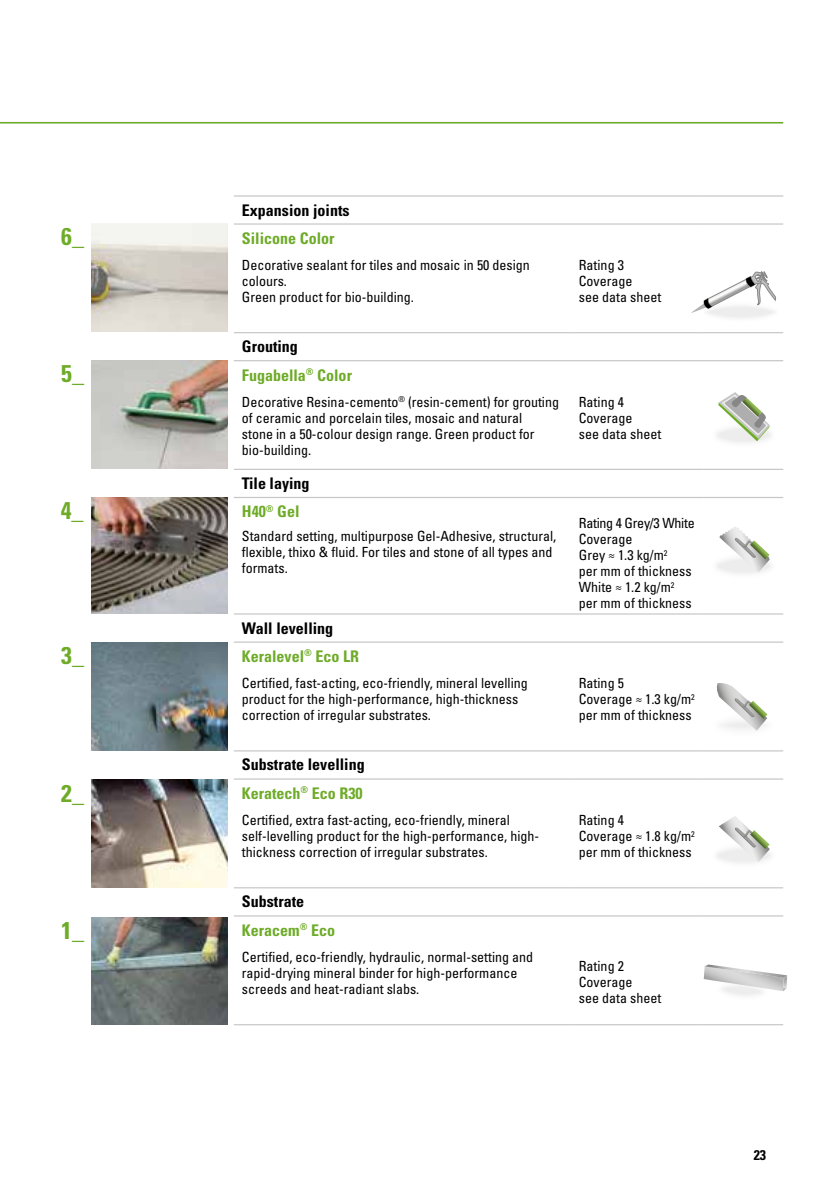
<style>
.page{position:relative;width:840px;height:1191px;background:#fff}
.page>*{position:absolute;margin:0;border:0;box-sizing:border-box;transform-origin:0 0}
.t1{font:700 condensed 24.2px "Univers LT Std";color:#6eab28}
.t2{font:700 condensed 16px/28.2px "Univers LT Std";color:#6eab28}
.t3{font:700 condensed 16px/28px "Univers LT Std";color:#000}
.t4{font:condensed 14px/16px "Univers LT Std";color:#000}
.t5{font:700 condensed 14px "Univers LT Std";color:#000}
.s1{color:#000}
.s2{color:#6eab28}
</style>
<div class="page">
<hr style="left:0;top:122px;width:782px;height:2px;background:#6eab28">
<hr style="left:234px;top:195px;width:336px;height:2px;background:#c6c6c6">
<hr style="left:570px;top:195px;width:133px;height:2px;background:#c6c6c6">
<hr style="left:703px;top:195px;width:79px;height:2px;background:#c6c6c6">
<hr style="left:234px;top:223px;width:336px;height:2px;background:#c6c6c6">
<hr style="left:570px;top:223px;width:133px;height:2px;background:#c6c6c6">
<hr style="left:703px;top:223px;width:79px;height:2px;background:#c6c6c6">
<hr style="left:234px;top:332px;width:336px;height:1px;background:#c6c6c6">
<hr style="left:234px;top:360px;width:336px;height:1px;background:#c6c6c6">
<hr style="left:570px;top:332px;width:133px;height:1px;background:#c6c6c6">
<hr style="left:570px;top:360px;width:133px;height:1px;background:#c6c6c6">
<hr style="left:703px;top:332px;width:79px;height:1px;background:#c6c6c6">
<hr style="left:703px;top:360px;width:79px;height:1px;background:#c6c6c6">
<hr style="left:234px;top:497px;width:336px;height:1px;background:#c6c6c6">
<hr style="left:570px;top:497px;width:133px;height:1px;background:#c6c6c6">
<hr style="left:234px;top:469px;width:336px;height:1px;background:#c6c6c6">
<hr style="left:570px;top:469px;width:133px;height:1px;background:#c6c6c6">
<hr style="left:703px;top:469px;width:79px;height:1px;background:#c6c6c6">
<hr style="left:703px;top:497px;width:79px;height:1px;background:#c6c6c6">
<hr style="left:234px;top:613px;width:336px;height:1px;background:#c6c6c6">
<hr style="left:234px;top:641px;width:336px;height:1px;background:#c6c6c6">
<hr style="left:570px;top:641px;width:133px;height:1px;background:#c6c6c6">
<hr style="left:703px;top:641px;width:79px;height:1px;background:#c6c6c6">
<hr style="left:234px;top:750px;width:336px;height:1px;background:#c6c6c6">
<hr style="left:234px;top:778px;width:336px;height:1px;background:#c6c6c6">
<hr style="left:570px;top:778px;width:133px;height:1px;background:#c6c6c6">
<hr style="left:703px;top:778px;width:79px;height:1px;background:#c6c6c6">
<hr style="left:234px;top:887px;width:336px;height:1px;background:#c6c6c6">
<hr style="left:234px;top:915px;width:336px;height:1px;background:#c6c6c6">
<hr style="left:570px;top:915px;width:133px;height:1px;background:#c6c6c6">
<hr style="left:703px;top:915px;width:79px;height:1px;background:#c6c6c6">
<hr style="left:570px;top:613px;width:133px;height:1px;background:#c6c6c6">
<hr style="left:570px;top:750px;width:133px;height:1px;background:#c6c6c6">
<hr style="left:570px;top:887px;width:133px;height:1px;background:#c6c6c6">
<hr style="left:703px;top:613px;width:79px;height:1px;background:#c6c6c6">
<hr style="left:703px;top:750px;width:79px;height:1px;background:#c6c6c6">
<hr style="left:703px;top:887px;width:79px;height:1px;background:#c6c6c6">
<hr style="left:234px;top:1024px;width:336px;height:1px;background:#c6c6c6">
<hr style="left:570px;top:1024px;width:133px;height:1px;background:#c6c6c6">
<hr style="left:703px;top:1024px;width:79px;height:1px;background:#c6c6c6">
<div style="left:711px;top:421px;width:65px;height:27px;background:#fbfbfb;border-radius:50%"></div>
<svg style="left:718px;top:392px;width:51px;height:49px"></svg>
<div style="left:711px;top:552px;width:65px;height:27px;background:#fbfbfb;border-radius:50%"></div>
<svg style="left:718px;top:527px;width:51px;height:45px"></svg>
<svg style="left:717px;top:683px;width:50px;height:47px"></svg>
<svg style="left:718px;top:816px;width:51px;height:46px"></svg>
<svg style="left:703px;top:964px;width:84px;height:32px"></svg>
<img style="left:91px;top:642px;width:136px;height:108px">
<img style="left:91px;top:917px;width:136px;height:108px">
<img style="left:91px;top:498px;width:136px;height:115px">
<div style="left:702px;top:301px;width:76px;height:21px;background:#f5f5f5;border-radius:50%"></div>
<svg style="left:691px;top:271px;width:84px;height:42px"></svg>
<img style="left:91px;top:224px;width:136px;height:107px">
<img style="left:91px;top:360px;width:136px;height:108px">
<img style="left:91px;top:780px;width:136px;height:107px">
<h1 class="t1" style="left:61px;top:222px;width:24px">6_</h1>
<h1 class="t1" style="left:61px;top:359px;width:24px">5_</h1>
<h1 class="t1" style="left:61px;top:496px;width:24px">4_</h1>
<h1 class="t1" style="left:61px;top:640px;width:24px">3_</h1>
<h1 class="t1" style="left:61px;top:778px;width:24px">2_</h1>
<h1 class="t1" style="left:61px;top:915px;width:24px">1_</h1>
<p class="t3" style="left:242px;top:196px;width:109px">Expansion joints</p>
<p class="t2" style="left:242px;top:224px;width:94px">Silicone Color</p>
<p class="t4" style="left:242px;top:257px;width:289px">Decorative sealant for tiles and mosaic in 50 design colours.<br>Green product for bio-building.</p>
<p class="t4" style="left:578px;top:257px;width:84px">Rating 3<br>Coverage<br>see data sheet</p>
<p class="t2" style="left:242px;top:333px;width:111px"><span class="s1">Grouting<br></span>Fugabella<sup>®</sup> Color</p>
<p class="t4" style="left:242px;top:394px;width:318px">Decorative Resina-cemento<sup>®</sup> (resin-cement) for grouting of ceramic and porcelain tiles, mosaic and natural<br>stone in a 50-colour design range. Green product for bio-building.</p>
<p class="t4" style="left:578px;top:394px;width:84px">Rating 4<br>Coverage<br>see data sheet</p>
<p class="t3" style="left:242px;top:469px;width:69px">Tile laying<br><span class="s2">H40</span><sup>®</sup> <span class="s2">Gel</span></p>
<p class="t4" style="left:578px;top:515px;width:117px">Rating 4 Grey/3 White<br>Coverage<br>Grey ≈ 1.3 kg/m<sup>2<br></sup>per mm of thickness<br>White ≈ 1.2 kg/m<sup>2 </sup>per mm of thickness</p>
<p class="t4" style="left:242px;top:528px;width:316px">Standard setting, multipurpose Gel-Adhesive, structural, flexible, thixo &amp; fluid. For tiles and stone of all types and formats.</p>
<p class="t2" style="left:242px;top:613px;width:119px"><span class="s1">Wall levelling<br></span>Keralevel<sup>®</sup> Eco LR</p>
<p class="t4" style="left:242px;top:675px;width:287px">Certified, fast-acting, eco-friendly, mineral levelling product for the high-performance, high-thickness correction of irregular substrates.</p>
<p class="t4" style="left:578px;top:675px;width:117px">Rating 5<br>Coverage ≈ 1.3 kg/m<sup>2 </sup>per mm of thickness</p>
<p class="t3" style="left:242px;top:750px;width:124px">Substrate levelling<br><span class="s2">Keratech</span><sup>®</sup> <span class="s2">Eco R30</span></p>
<p class="t4" style="left:242px;top:812px;width:299px">Certified, extra fast-acting, eco-friendly, mineral self-levelling product for the high-performance, high&shy;thickness correction of irregular substrates.</p>
<p class="t4" style="left:578px;top:812px;width:117px">Rating 4<br>Coverage ≈ 1.8 kg/m<sup>2 </sup>per mm of thickness</p>
<p class="t2" style="left:242px;top:887px;width:95px"><span class="s1">Substrate<br></span>Keracem<sup>®</sup> Eco</p>
<p class="t4" style="left:242px;top:949px;width:293px">Certified, eco-friendly, hydraulic, normal-setting and rapid-drying mineral binder for high-performance screeds and heat-radiant slabs.</p>
<p class="t4" style="left:578px;top:958px;width:84px">Rating 2<br>Coverage<br>see data sheet</p>
<p class="t5" style="left:753px;top:1146px;width:14px">23</p>
</div>
